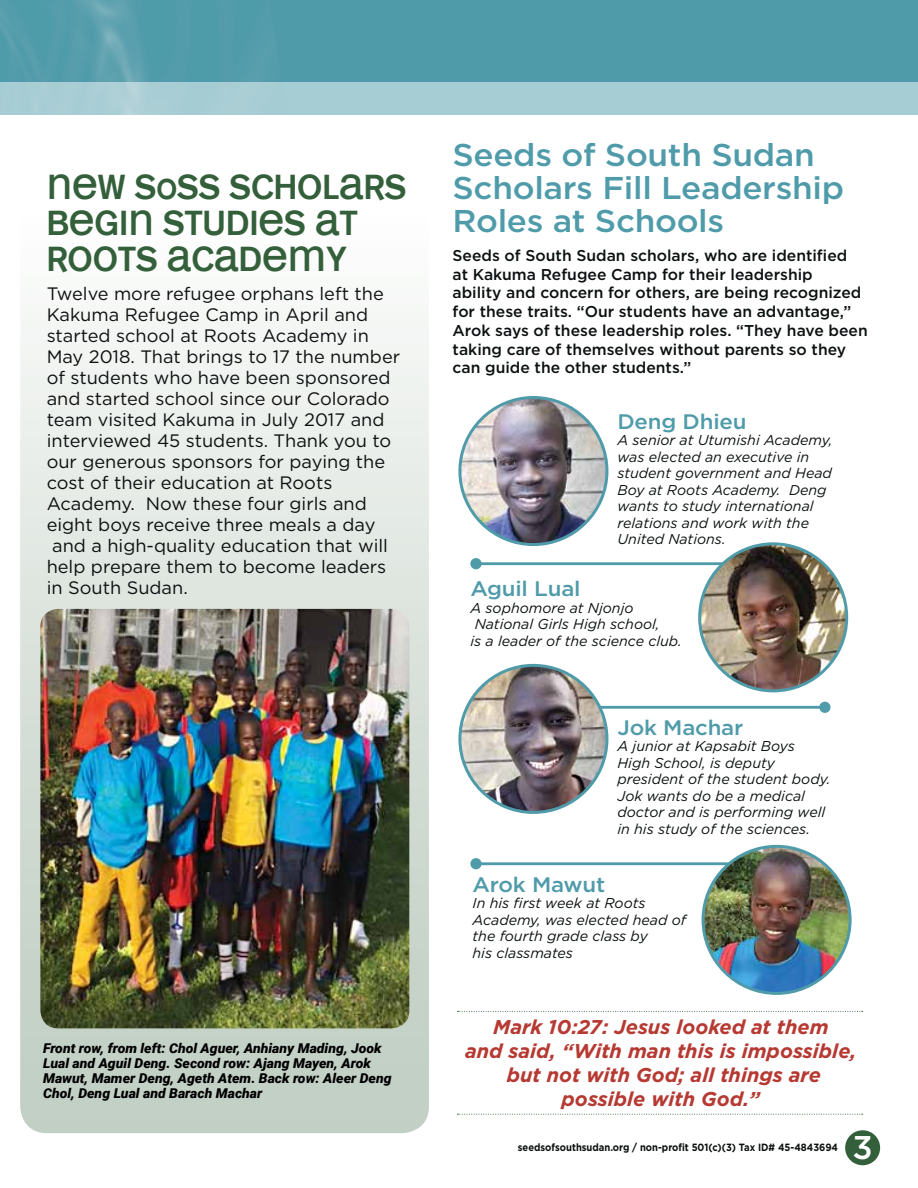
<style>
.page{position:relative;width:918px;height:1188px;background:#fff}
.page>*{position:absolute;margin:0;border:0;box-sizing:border-box;transform-origin:0 0}
.t1{font:34.5px/36px "Mono Alphabet";color:#33603a}
.t2{font:500 32.85px "Gotham";color:#fff}
.t3{font:500 31.5px/33px "Gotham";letter-spacing:-.01em;color:#4f9baa;scale:1.06 1}
.t4{font:500 21px "Gotham";letter-spacing:-.01em;color:#4f9baa;scale:1.06 1}
.t5{font:italic 700 19.95px/24px "Gotham";color:#b63932;text-align:center}
.t6{font:18px "Gotham";color:#0c1010}
.t7{font:500 15.6px/18.8px "Gotham";color:#0c1010}
.t8{font:italic 14.25px/16.5px "Gotham";color:#0c1010}
.t9{font:italic 900 13.5px/15px "Roboto";color:#000}
.t10{font:700 10.5px "Gotham";color:#0c1010;scale:.9 1}
</style>
<div class="page">
<div style="left:20px;top:55px;width:409px;height:1078px;background:linear-gradient(to bottom,#fff,#bccbbe);border-radius:27px"></div>
<div style="left:0;top:0;width:918px;height:114px;background:#4f9baa"></div>
<img style="left:0;top:0;width:145px;height:82px">
<svg style="left:0;top:82px;width:918px;height:54px;fill:#a8cdd4"></svg>
<div style="left:845px;top:1130px;width:35px;height:35px;background:#33603a;border-radius:50%"></div>
<img style="left:40px;top:609px;width:369px;height:419px">
<svg style="left:457px;top:1114px;width:406px;height:1px"></svg>
<svg style="left:457px;top:1011px;width:406px;height:1px"></svg>
<img style="left:460px;top:398px;width:147px;height:147px;border-radius:74px">
<div style="left:458px;top:396px;width:150px;height:150px;border:3px solid #4f9baa;border-radius:50%"></div>
<hr style="left:476px;top:562px;width:256px;height:3px;background:#4f9baa">
<div style="left:470px;top:558px;width:12px;height:11px;background:#4f9baa;border-radius:50%"></div>
<img style="left:700px;top:544px;width:147px;height:147px;border-radius:74px">
<div style="left:698px;top:542px;width:150px;height:150px;border:3px solid #4f9baa;border-radius:50%"></div>
<hr style="left:569px;top:706px;width:256px;height:3px;background:#4f9baa">
<div style="left:819px;top:702px;width:12px;height:11px;background:#4f9baa;border-radius:50%"></div>
<img style="left:460px;top:665px;width:147px;height:147px;border-radius:74px">
<div style="left:458px;top:664px;width:150px;height:150px;border:3px solid #4f9baa;border-radius:50%"></div>
<hr style="left:476px;top:862px;width:301px;height:3px;background:#4f9baa">
<div style="left:470px;top:858px;width:12px;height:11px;background:#4f9baa;border-radius:50%"></div>
<img style="left:703px;top:846px;width:147px;height:147px;border-radius:74px">
<div style="left:702px;top:845px;width:150px;height:150px;border:3px solid #4f9baa;border-radius:50%"></div>
<h1 class="t1" style="left:47px;top:170px;width:361px">NEW SoSS SCHOLARS<br>BEGIN STUDIES AT<br>ROOTS ACADEMY</h1>
<p class="t6" style="left:47px;top:282px;width:339px">Twelve more refugee orphans left the</p>
<p class="t6" style="left:47px;top:303px;width:323px">Kakuma Refugee Camp in April and</p>
<p class="t6" style="left:47px;top:324px;width:324px">started school at Roots Academy in</p>
<p class="t6" style="left:47px;top:345px;width:355px">May 2018. That brings to 17 the number</p>
<p class="t6" style="left:47px;top:366px;width:345px">of students who have been sponsored</p>
<p class="t6" style="left:47px;top:387px;width:344px">and started school since our Colorado</p>
<p class="t6" style="left:47px;top:408px;width:339px">team visited Kakuma in July 2017 and</p>
<p class="t6" style="left:47px;top:429px;width:346px">interviewed 45 students. Thank you to</p>
<p class="t6" style="left:47px;top:450px;width:340px">our generous sponsors for paying the</p>
<p class="t6" style="left:47px;top:471px;width:287px">cost of their education at Roots</p>
<p class="t6" style="left:47px;top:492px;width:322px">Academy. Now these four girls and</p>
<p class="t6" style="left:47px;top:513px;width:330px">eight boys receive three meals a day</p>
<p class="t6" style="left:52px;top:534px;width:337px">and a high-quality education that will</p>
<p class="t6" style="left:47px;top:555px;width:341px">help prepare them to become leaders</p>
<p class="t6" style="left:47px;top:576px;width:143px">in South Sudan.</p>
<p class="t9" style="left:43px;top:1040px;width:350px">Front row, from left: Chol Aguer, Anhiany Mading, Jook Lual and Aguil Deng. Second row: Ajang Mayen, Arok Mawut, Mamer Deng, Ageth Atem. Back row: Aleer Deng Chol, Deng Lual and Barach Machar</p>
<h3 class="t3" style="left:453px;top:138px;width:371px">Seeds of South Sudan<br>Scholars Fill Leadership<br>Roles at Schools</h3>
<p class="t7" style="left:453px;top:246px;width:417px">Seeds of South Sudan scholars, who are identified<br>at Kakuma Refugee Camp for their leadership<br>ability and concern for others, are being recognized for these traits. “Our students have an advantage,” Arok says of these leadership roles. “They have been taking care of themselves without parents so they can guide the other students.”</p>
<h3 class="t4" style="left:617px;top:407px;width:123px">Deng Dhieu</h3>
<p class="t8" style="left:617px;top:432px;width:216px">A senior at Utumishi Academy, was elected an executive in student government and Head<br>Boy at Roots Academy. Deng wants to study international relations and work with the<br>United Nations.</p>
<h3 class="t4" style="left:470px;top:575px;width:105px">Aguil Lual</h3>
<p class="t8" style="left:470px;top:599px;width:165px">A sophomore at Njonjo</p>
<p class="t8" style="left:475px;top:616px;width:186px">National Girls High school,</p>
<p class="t8" style="left:470px;top:632px;width:213px">is a leader of the science club.</p>
<h3 class="t4" style="left:617px;top:713px;width:120px">Jok Machar</h3>
<p class="t8" style="left:617px;top:738px;width:214px">A junior at Kapsabit Boys<br>High School, is deputy president of the student body.<br>Jok wants do be a medical doctor and is performing well in his study of the sciences.</p>
<h3 class="t4" style="left:473px;top:870px;width:127px">Arok Mawut</h3>
<p class="t8" style="left:473px;top:894px;width:215px">In his first week at Roots<br>Academy, was elected head of the fourth grade class by<br>his classmates</p>
<h3 class="t5" style="left:465px;top:1014px;width:393px">Mark 10:27: Jesus looked at them<br>and said, “With man this is impossible, but not with God; all things are possible with God.”</h3>
<p class="t10" style="left:518px;top:1141px;width:357px">seedsofsouthsudan.org / non-profit 501(c)(3) Tax ID# 45-4843694</p>
<h2 class="t2" style="left:852px;top:1126px;width:22px">3</h2>
</div>
